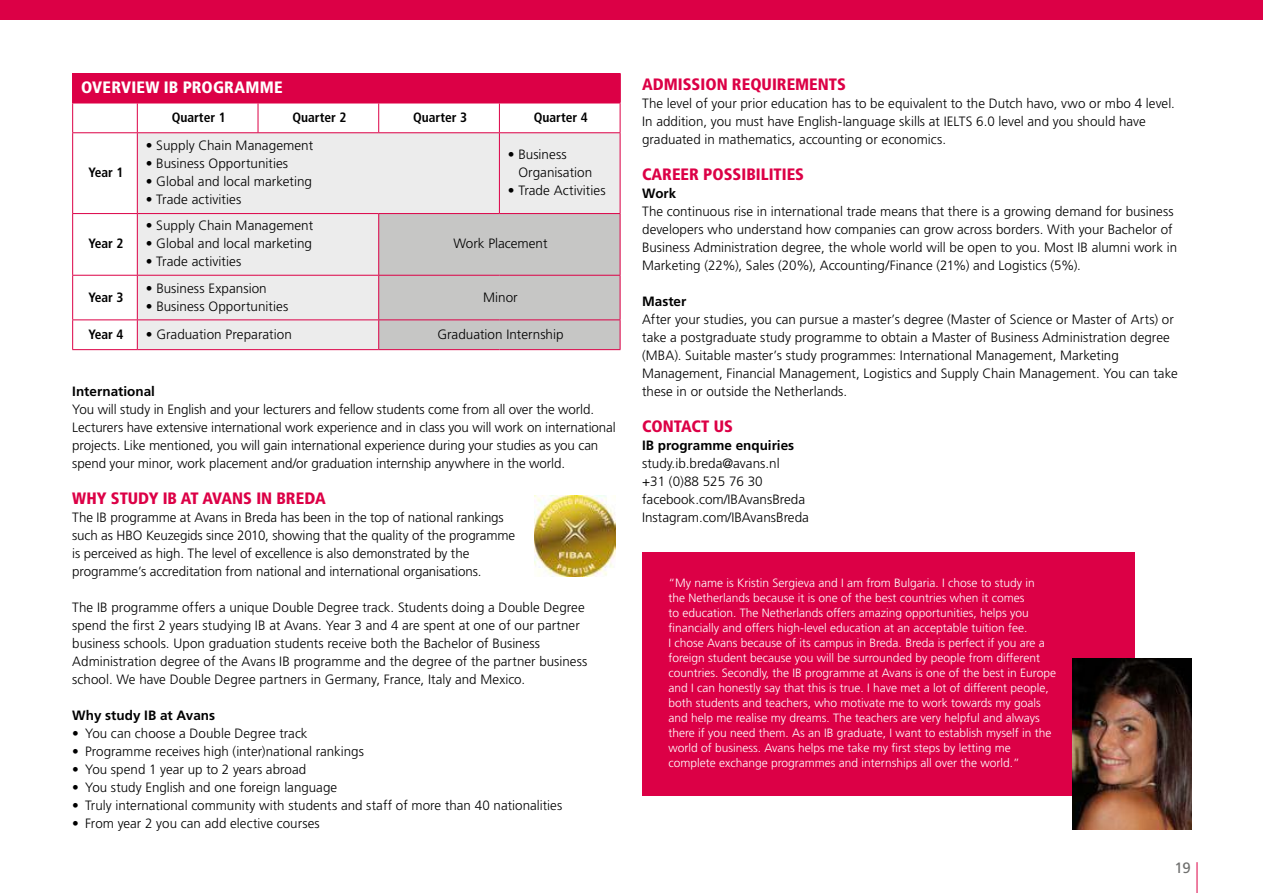
<style>
.page{position:relative;width:1263px;height:893px;background:#fff}
.page>*{position:absolute;margin:0;border:0;box-sizing:border-box;transform-origin:0 0}
.t1{font:900 condensed 16.5px "Frutiger LT Std";color:#dc0046}
.t2{font:900 condensed 16.5px "Frutiger LT Std";letter-spacing:.015em;color:#fff}
.t3{font:15px "Frutiger LT Std";color:#6f6f6e}
.t4{font:300 13.5px/18px "Frutiger LT Std";color:#000}
.t5{font:700 13.5px "Frutiger LT Std";color:#000}
.t6{font:700 condensed 13.5px "Frutiger LT Std";color:#000}
.t7{font:300 12px/15px "Frutiger LT Std";color:#fff}
</style>
<div class="page">
<div style="left:642px;top:552px;width:492px;height:243px;background:#dc0046"></div>
<img style="left:1073px;top:659px;width:119px;height:170px">
<img style="left:535px;top:495px;width:81px;height:81px">
<div style="left:73px;top:73px;width:547px;height:30px;background:#dc0046"></div>
<div style="left:138px;top:133px;width:482px;height:216px;background:#ececec"></div>
<hr style="left:619px;top:73px;width:2px;height:30px;background:#dc0046">
<hr style="left:72px;top:103px;width:65px;height:1px;background:#dc0046">
<svg style="left:72px;top:103px;width:1px;height:29px"></svg>
<hr style="left:137px;top:103px;width:121px;height:1px;background:#dc0046">
<svg style="left:137px;top:103px;width:1px;height:29px"></svg>
<hr style="left:258px;top:103px;width:121px;height:1px;background:#dc0046">
<svg style="left:258px;top:103px;width:1px;height:29px"></svg>
<hr style="left:379px;top:103px;width:120px;height:1px;background:#dc0046">
<svg style="left:378px;top:103px;width:1px;height:29px"></svg>
<hr style="left:499px;top:103px;width:121px;height:1px;background:#dc0046">
<svg style="left:499px;top:103px;width:1px;height:29px"></svg>
<svg style="left:620px;top:103px;width:1px;height:29px"></svg>
<hr style="left:72px;top:132px;width:65px;height:1px;background:#dc0046">
<hr style="left:72px;top:133px;width:1px;height:80px;background:#dc0046">
<hr style="left:137px;top:132px;width:121px;height:1px;background:#dc0046">
<hr style="left:137px;top:133px;width:1px;height:80px;background:#dc0046">
<hr style="left:258px;top:132px;width:121px;height:1px;background:#dc0046">
<hr style="left:379px;top:132px;width:120px;height:1px;background:#dc0046">
<hr style="left:499px;top:132px;width:121px;height:1px;background:#dc0046">
<hr style="left:499px;top:133px;width:1px;height:80px;background:#dc0046">
<hr style="left:620px;top:133px;width:1px;height:80px;background:#dc0046">
<hr style="left:72px;top:213px;width:65px;height:1px;background:#dc0046">
<hr style="left:72px;top:214px;width:1px;height:61px;background:#dc0046">
<hr style="left:137px;top:213px;width:121px;height:1px;background:#dc0046">
<hr style="left:137px;top:214px;width:1px;height:61px;background:#dc0046">
<hr style="left:258px;top:213px;width:121px;height:1px;background:#dc0046">
<hr style="left:72px;top:275px;width:65px;height:1px;background:#dc0046">
<hr style="left:72px;top:276px;width:1px;height:43px;background:#dc0046">
<hr style="left:137px;top:275px;width:121px;height:1px;background:#dc0046">
<hr style="left:137px;top:276px;width:1px;height:43px;background:#dc0046">
<hr style="left:258px;top:275px;width:121px;height:1px;background:#dc0046">
<hr style="left:72px;top:319px;width:65px;height:1px;background:#dc0046">
<svg style="left:72px;top:320px;width:1px;height:29px"></svg>
<hr style="left:137px;top:319px;width:121px;height:1px;background:#dc0046">
<svg style="left:137px;top:320px;width:1px;height:29px"></svg>
<hr style="left:258px;top:319px;width:121px;height:1px;background:#dc0046">
<div style="left:378px;top:214px;width:243px;height:136px;background:#c6c6c5"></div>
<hr style="left:72px;top:349px;width:65px;height:1px;background:#dc0046">
<hr style="left:137px;top:349px;width:121px;height:1px;background:#dc0046">
<hr style="left:258px;top:349px;width:121px;height:1px;background:#dc0046">
<hr style="left:379px;top:349px;width:120px;height:1px;background:#dc0046">
<hr style="left:499px;top:349px;width:121px;height:1px;background:#dc0046">
<hr style="left:379px;top:213px;width:120px;height:1px;background:#dc0046">
<hr style="left:499px;top:213px;width:121px;height:1px;background:#dc0046">
<hr style="left:378px;top:214px;width:1px;height:61px;background:#dc0046">
<hr style="left:1197px;top:862px;width:1px;height:31px;background:#dc0046">
<div style="left:0;top:0;width:1263px;height:20px;background:#dc0046"></div>
<p class="t2" style="left:81px;top:78px;width:203px">OVERVIEW IB PROGRAMME</p>
<p class="t6" style="left:172px;top:109px;width:56px">Quarter 1</p>
<p class="t6" style="left:292px;top:109px;width:56px">Quarter 2</p>
<p class="t6" style="left:413px;top:109px;width:56px">Quarter 3</p>
<p class="t6" style="left:534px;top:109px;width:56px">Quarter 4</p>
<p class="t6" style="left:89px;top:164px;width:36px">Year 1</p>
<p class="t6" style="left:89px;top:236px;width:36px">Year 2</p>
<p class="t6" style="left:89px;top:289px;width:36px">Year 3</p>
<p class="t4" style="left:146px;top:137px;width:169px">• Supply Chain Management</p>
<p class="t4" style="left:146px;top:155px;width:144px">• Business Opportunities</p>
<p class="t4" style="left:146px;top:173px;width:168px">• Global and local marketing</p>
<p class="t4" style="left:146px;top:191px;width:97px">• Trade activities</p>
<p class="t4" style="left:146px;top:217px;width:169px">• Supply Chain Management</p>
<p class="t4" style="left:146px;top:235px;width:168px">• Global and local marketing</p>
<p class="t4" style="left:146px;top:253px;width:97px">• Trade activities</p>
<p class="t4" style="left:146px;top:279px;width:122px">• Business Expansion</p>
<p class="t4" style="left:146px;top:297px;width:144px">• Business Opportunities</p>
<p class="t4" style="left:518px;top:146px;width:75px;text-indent:-11px">• Business<br>Organisation</p>
<p class="t4" style="left:508px;top:182px;width:99px">• Trade Activities</p>
<p class="t4" style="left:453px;top:235px;width:96px">Work Placement</p>
<p class="t4" style="left:483px;top:288px;width:36px">Minor</p>
<p class="t6" style="left:89px;top:326px;width:36px">Year 4</p>
<p class="t4" style="left:146px;top:325px;width:148px">• Graduation Preparation</p>
<p class="t4" style="left:437px;top:325px;width:128px">Graduation Internship</p>
<p class="t5" style="left:72px;top:383px;width:84px">International</p>
<p class="t4" style="left:72px;top:401px;width:545px">You will study in English and your lecturers and fellow students come from all over the world.<br>Lecturers have extensive international work experience and in class you will work on international projects. Like mentioned, you will gain international experience during your studies as you can spend your minor, work placement and/or graduation internship anywhere in the world.</p>
<p class="t1" style="left:72px;top:488px;width:255px">WHY STUDY IB AT AVANS IN BREDA</p>
<p class="t4" style="left:72px;top:509px;width:444px">The IB programme at Avans in Breda has been in the top of national rankings such as HBO Keuzegids since 2010, showing that the quality of the programme is perceived as high. The level of excellence is also demonstrated by the programme’s accreditation from national and international organisations.</p>
<p class="t4" style="left:72px;top:599px;width:516px">The IB programme offers a unique Double Degree track. Students doing a Double Degree spend the first 2 years studying IB at Avans. Year 3 and 4 are spent at one of our partner business schools. Upon graduation students receive both the Bachelor of Business Administration degree of the Avans IB programme and the degree of the partner business school. We have Double Degree partners in Germany, France, Italy and Mexico.</p>
<p class="t5" style="left:72px;top:707px;width:144px">Why study IB at Avans</p>
<p class="t4" style="left:72px;top:725px;width:237px">• You can choose a Double Degree track</p>
<p class="t4" style="left:72px;top:743px;width:293px">• Programme receives high (inter)national rankings</p>
<p class="t4" style="left:72px;top:761px;width:235px">• You spend 1 year up to 2 years abroad</p>
<p class="t4" style="left:72px;top:779px;width:266px">• You study English and one foreign language</p>
<p class="t4" style="left:72px;top:797px;width:491px">• Truly international community with students and staff of more than 40 nationalities</p>
<p class="t4" style="left:72px;top:815px;width:249px">• From year 2 you can add elective courses</p>
<p class="t1" style="left:642px;top:74px;width:205px">ADMISSION REQUIREMENTS</p>
<p class="t4" style="left:642px;top:95px;width:534px">The level of your prior education has to be equivalent to the Dutch havo, vwo or mbo 4 level.<br>In addition, you must have English-language skills at IELTS 6.0 level and you should have graduated in mathematics, accounting or economics.</p>
<p class="t1" style="left:642px;top:164px;width:163px">CAREER POSSIBILITIES</p>
<p class="t5" style="left:642px;top:185px;width:36px">Work</p>
<p class="t4" style="left:642px;top:203px;width:537px">The continuous rise in international trade means that there is a growing demand for business developers who understand how companies can grow across borders. With your Bachelor of Business Administration degree, the whole world will be open to you. Most IB alumni work in Marketing (22%), Sales (20%), Accounting/Finance (21%) and Logistics (5%).</p>
<p class="t5" style="left:642px;top:293px;width:46px">Master</p>
<p class="t4" style="left:642px;top:311px;width:537px">After your studies, you can pursue a master’s degree (Master of Science or Master of Arts) or take a postgraduate study programme to obtain a Master of Business Administration degree (MBA). Suitable master’s study programmes: International Management, Marketing Management, Financial Management, Logistics and Supply Chain Management. You can take these in or outside the Netherlands.</p>
<p class="t1" style="left:642px;top:416px;width:92px">CONTACT US</p>
<p class="t5" style="left:642px;top:437px;width:154px">IB programme enquiries</p>
<p class="t4" style="left:642px;top:455px;width:168px">study.ib.breda@avans.nl<br>+31 (0)88 525 76 30 facebook.com/IBAvansBreda<br>Instagram.com/IBAvansBreda</p>
<p class="t7" style="left:668px;top:576px;width:389px">“My name is Kristin Sergieva and I am from Bulgaria. I chose to study in<br>the Netherlands because it is one of the best countries when it comes<br>to education. The Netherlands offers amazing opportunities, helps you financially and offers high-level education at an acceptable tuition fee.<br>I chose Avans because of its campus in Breda. Breda is perfect if you are a foreign student because you will be surrounded by people from different countries. Secondly, the IB programme at Avans is one of the best in Europe and I can honestly say that this is true. I have met a lot of different people, both students and teachers, who motivate me to work towards my goals and help me realise my dreams. The teachers are very helpful and always there if you need them. As an IB graduate, I want to establish myself in the world of business. Avans helps me take my first steps by letting me complete exchange programmes and internships all over the world.”</p>
<p class="t3" style="left:1174px;top:859px;width:18px">19</p>
</div>
